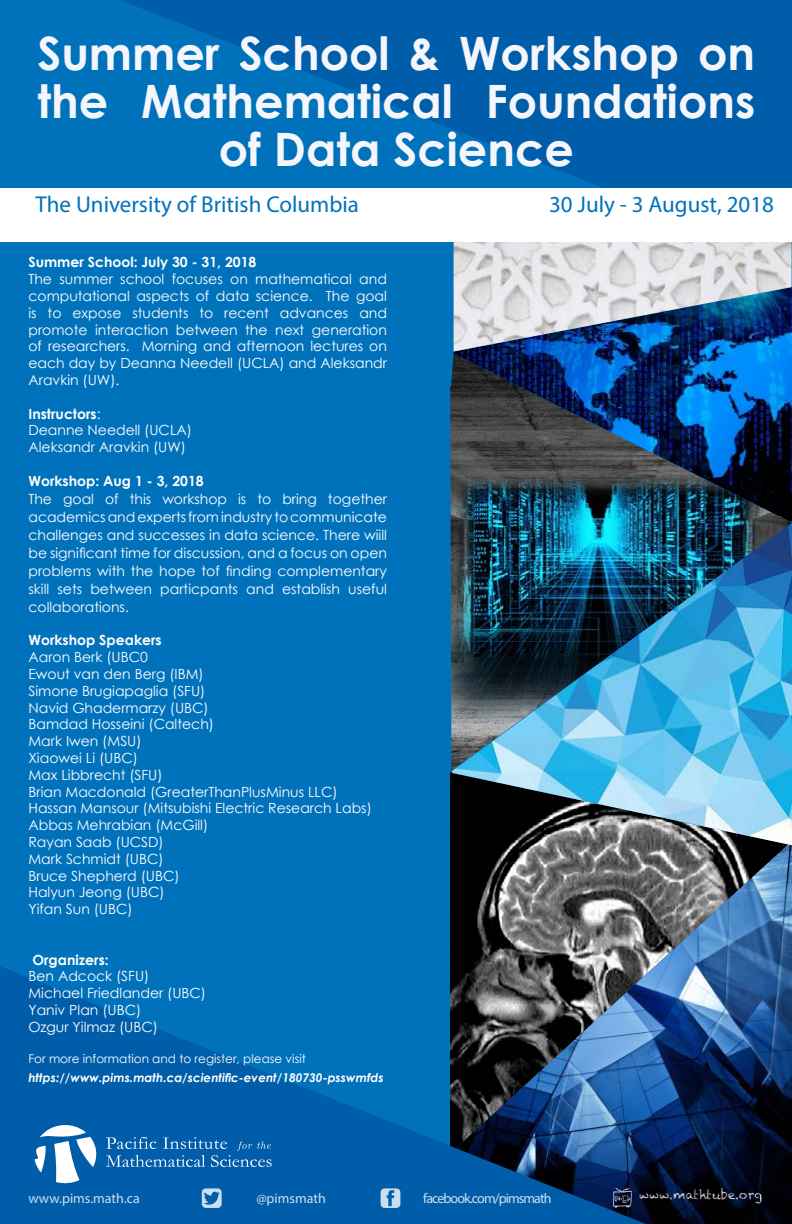
<style>
.page{position:relative;width:792px;height:1224px;background:#0072bc}
.page>*{position:absolute;margin:0;border:0;box-sizing:border-box;transform-origin:0 0}
.t1{font:700 46px/48px "Century Gothic";color:#f4f6fb;text-align:center}
.t2{font:23px "Myriad Pro";color:#0072bc}
.t3{font:14px/16.8px "Century Gothic";color:#fff}
.t4{font:700 14px "Century Gothic";color:#fff}
.t5{font:14px "Myriad Pro";color:#fff}
.t6{font:14px "Myriad Pro";letter-spacing:-.065em;color:#fff}
.t7{font:italic 700 12px "Century Gothic";color:#fff}
.t8{font:12px "Century Gothic";color:#fff}
.s1{font-weight:700}
</style>
<div class="page">
<svg style="left:120px;top:0;width:672px;height:242px;fill:#005daa"></svg>
<img style="left:453px;top:845px;width:339px;height:379px">
<img style="left:452px;top:770px;width:340px;height:75px">
<img style="left:450px;top:352px;width:342px;height:418px">
<svg style="left:450px;top:352px;width:5px;height:35px"></svg>
<img style="left:454px;top:241px;width:338px;height:111px">
<svg style="left:0;top:966px;width:646px;height:258px;fill:#005daa"></svg>
<svg style="left:35px;top:1125px;width:62px;height:58px;background:#71a5cf"></svg>
<svg style="left:106px;top:1137px;width:166px;height:30px;background:#2574b6"></svg>
<div style="left:0;top:188px;width:792px;height:53px;background:#fff"></div>
<img style="left:614px;top:1188px;width:148px;height:21px">
<svg style="left:381px;top:1188px;width:19px;height:20px"></svg>
<svg style="left:202px;top:1188px;width:20px;height:20px"></svg>
<h1 class="t1" style="left:37px;top:27px;width:719px">Summer School &amp; Workshop on the Mathematical Foundations of Data Science</h1>
<h2 class="t2" style="left:36px;top:190px;width:325px">The University of British Columbia</h2>
<h2 class="t2" style="left:549px;top:190px;width:226px">30 July - 3 August, 2018</h2>
<p class="t4" style="left:28px;top:252px;width:229px">Summer School: July 30 - 31, 2018</p>
<p class="t3" style="left:28px;top:271px;width:360px;text-align:justify">The summer school focuses on mathematical and computational aspects of data science. The goal is to expose students to recent advances and promote interaction between the next generation of researchers. Morning and afternoon lectures on each day by Deanna Needell (UCLA) and Aleksandr Aravkin (UW).</p>
<p class="t3" style="left:28px;top:405px;width:165px"><span class="s1">Instructors</span>:<br>Deanne Needell (UCLA)<br>Aleksandr Aravkin (UW)</p>
<p class="t4" style="left:28px;top:470px;width:177px">Workshop: Aug 1 - 3, 2018</p>
<p class="t3" style="left:28px;top:490px;width:360px;line-height:18px;text-align:justify">The goal of this workshop is to bring together academics and experts from industry to communicate challenges and successes in data science. There wiill be significant time for discussion, and a focus on open problems with the hope tof finding complementary skill sets between particpants and establish useful collaborations.</p>
<p class="t4" style="left:28px;top:630px;width:135px">Workshop Speakers</p>
<p class="t3" style="left:28px;top:649px;width:345px">Aaron Berk (UBC0<br>Ewout van den Berg (IBM)<br>Simone Brugiapaglia (SFU)<br>Navid Ghadermarzy (UBC)<br>Bamdad Hosseini (Caltech)<br>Mark Iwen (MSU)<br>Xiaowei Li (UBC)<br>Max Libbrecht (SFU)<br>Brian Macdonald (GreaterThanPlusMinus LLC)<br>Hassan Mansour (Mitsubishi Electric Research Labs)<br>Abbas Mehrabian (McGill)<br>Rayan Saab (UCSD)<br>Mark Schmidt (UBC)<br>Bruce Shepherd (UBC)<br>Halyun Jeong (UBC)<br>Yifan Sun (UBC)</p>
<p class="t4" style="left:32px;top:949px;width:78px">Organizers:</p>
<p class="t3" style="left:28px;top:968px;width:179px">Ben Adcock (SFU)<br>Michael Friedlander (UBC)<br>Yaniv Plan (UBC)<br>Ozgur Yilmaz (UBC)</p>
<p class="t8" style="left:28px;top:1050px;width:279px">For more information and to register, please visit</p>
<p class="t7" style="left:28px;top:1068px;width:357px">https://www.pims.math.ca/scientific-event/180730-psswmfds</p>
<p class="t5" style="left:28px;top:1190px;width:113px">www.pims.math.ca</p>
<p class="t5" style="left:256px;top:1190px;width:71px">@pimsmath</p>
<p class="t6" style="left:423px;top:1190px;width:130px">facebook.com/pimsmath</p>
</div>
